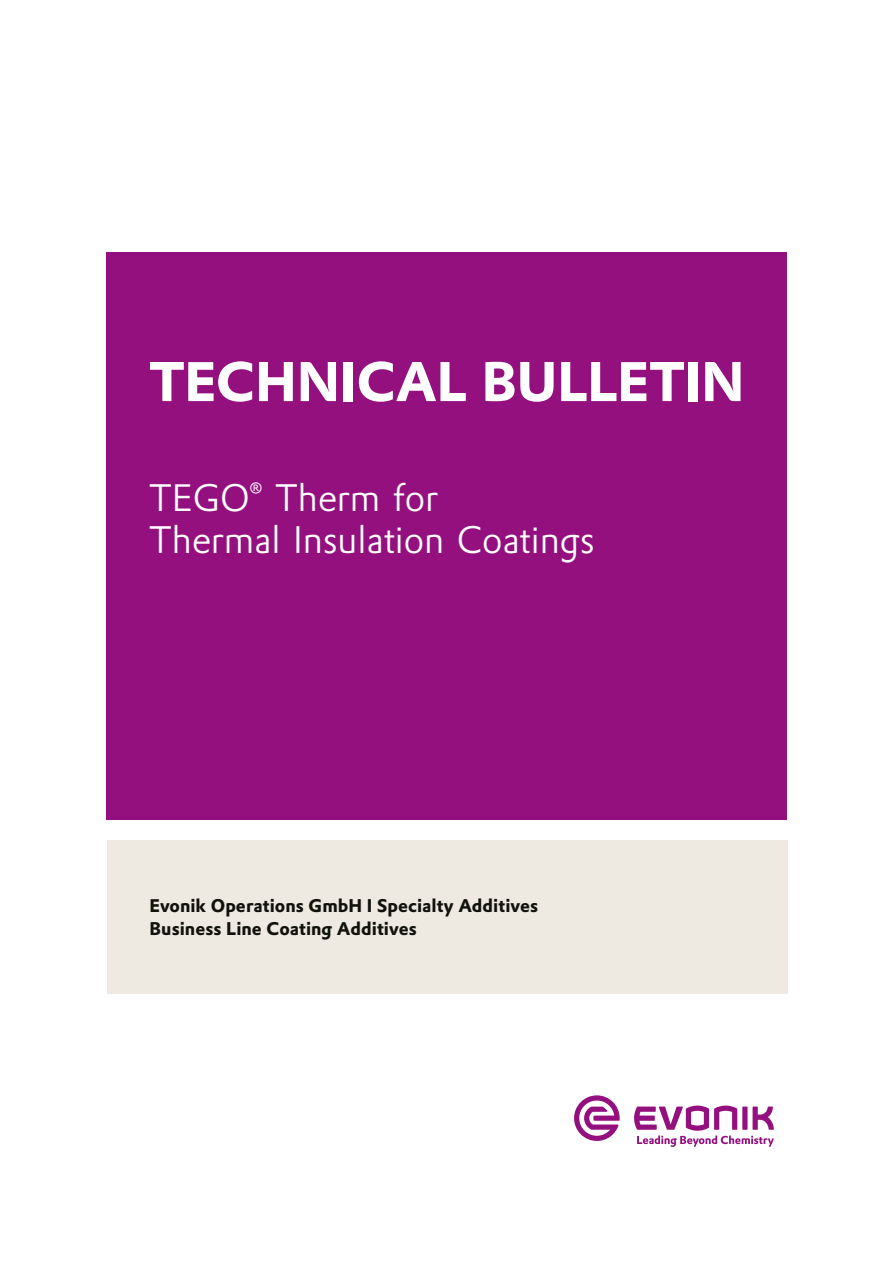
<style>
.page{position:relative;width:893px;height:1263px;background:#fff}
.page>*{position:absolute;margin:0;border:0;box-sizing:border-box;transform-origin:0 0}
.t1{font:700 54.75px "Evonik Prokyon";letter-spacing:-.005em;color:#fff}
.t2{font:300 37.5px/42px "Evonik Prokyon";letter-spacing:-.015em;color:#fff}
.t3{font:700 18px/22.5px "Evonik Prokyon";color:#12120d}
</style>
<div class="page">
<div style="left:106px;top:252px;width:681px;height:567px;background:#94107f"></div>
<svg style="left:634px;top:1105px;width:140px;height:42px"></svg>
<svg style="left:574px;top:1095px;width:46px;height:46px"></svg>
<div style="left:107px;top:840px;width:680px;height:153px;background:#eeeae1"></div>
<h1 class="t1" style="left:149px;top:337px;width:597px">TECHNICAL BULLETIN</h1>
<h2 class="t2" style="left:149px;top:474px;width:447px">TEGO<sup>®</sup> Therm for<br>Thermal Insulation Coatings</h2>
<p class="t3" style="left:149px;top:893px;width:390px">Evonik Operations GmbH I Specialty Additives<br>Business Line Coating Additives</p>
</div>
